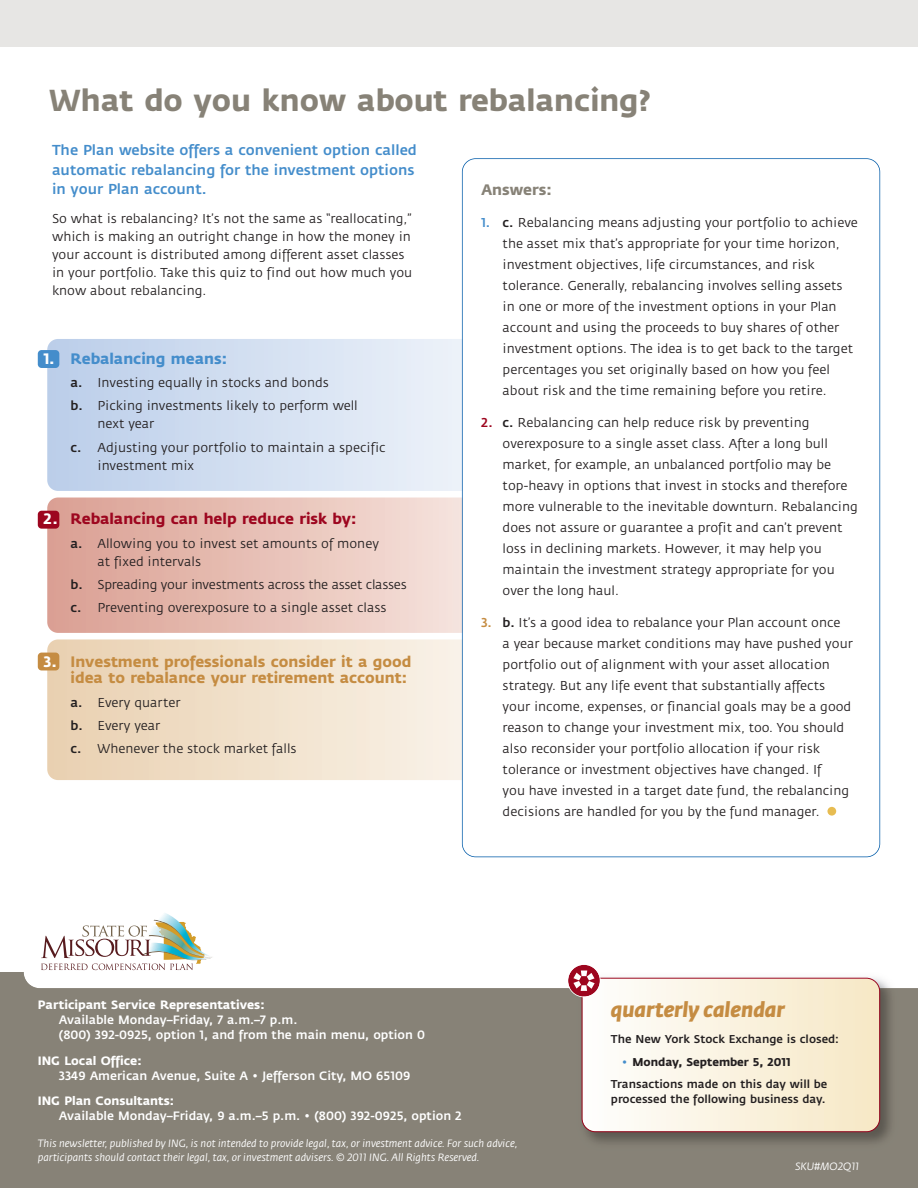
<style>
.page{position:relative;width:918px;height:1188px;background:#fff}
.page>*{position:absolute;margin:0;border:0;box-sizing:border-box;transform-origin:0 0}
.t1{font:700 57px "Fedra Sans";color:#fff}
.t2{font:700 30px "Fedra Sans";color:#878277}
.t3{font:italic 700 21px "Fedra Sans";color:#c58c42}
.t4{font:700 15px/16.5px "Fedra Sans";color:#c58c42;text-align:right}
.t5{font:700 15px "Fedra Sans";color:#9d061f}
.t6{font:700 15px "Fedra Sans";color:#448dcb}
.t7{font:700 15px "Fedra Sans";color:#878277}
.t8{font:500 14.25px/19.5px "Fedra Sans";color:#448dcb}
.t9{font:12.75px/21px "Fedra Sans";color:#231f20}
.t10{font:12.75px/23.4px "Fedra Sans";letter-spacing:-.02em;color:#231f20}
.t11{font:500 12px/15px "Fedra Sans";color:#fff}
.t12{font:700 12px "Fedra Sans";color:#fff}
.t13{font:500 11.25px/22.5px "Fedra Sans";color:#231f20}
.t14{font:italic 10.5px/13.5px "Fedra Sans";color:#fff}
.s1{font-weight:500;color:#448dcb}
.s2{font-weight:500}
.s3{font-weight:500;color:#9d061f}
.s4{font-weight:500;color:#c58c42}
.s5{color:#fff}
.s6{color:#448dcb}
.s7{font-weight:700}
</style>
<div class="page">
<div style="left:0;top:972px;width:918px;height:216px;background:#878277"></div>
<div style="left:0;top:0;width:918px;height:47px;background:#e7e6e4"></div>
<img style="left:574px;top:972px;width:326px;height:180px">
<svg style="left:582px;top:978px;width:298px;height:154px"></svg>
<div style="left:568px;top:965px;width:32px;height:32px;background:#9d061f;border-radius:50%"></div>
<div style="left:567px;top:964px;width:34px;height:33px;border:2px solid #fff;border-radius:50%"></div>
<img style="left:47px;top:498px;width:415px;height:135px">
<img style="left:47px;top:639px;width:415px;height:141px">
<div style="left:38px;top:350px;width:21px;height:18px;background:#448dcb;border-radius:4px"></div>
<div style="left:38px;top:511px;width:21px;height:18px;background:#9d061f;border-radius:4px"></div>
<div style="left:38px;top:653px;width:21px;height:17px;background:#c58c42;border-radius:4px"></div>
<div style="left:462px;top:158px;width:418px;height:699px;border:2px solid #015ba9;border-radius:14px"></div>
<div style="left:827px;top:807px;width:9px;height:9px;background:#e7bc51;border-radius:50%"></div>
<div style="left:28px;top:888px;width:191px;height:88px;background:#fff"></div>
<svg style="left:41px;top:913px;width:171px;height:57px"></svg>
<h2 class="t2" style="left:49px;top:89px;width:603px">What do you know about rebalancing?</h2>
<p class="t8" style="left:52px;top:142px;width:366px">The Plan website offers a convenient option called automatic rebalancing for the investment options in your Plan account.</p>
<p class="t9" style="left:52px;top:211px;width:362px;line-height:18px">So what is rebalancing? It’s not the same as “reallocating,” which is making an outright change in how the money in your account is distributed among different asset classes in your portfolio. Take this quiz to find out how much you know about rebalancing.</p>
<p class="t7" style="left:481px;top:184px;width:72px">Answers:</p>
<p class="t9" style="left:503px;top:213px;width:357px;text-indent:-22px"><span class="s1">1.</span> <span class="s2">c.</span> Rebalancing means adjusting your portfolio to achieve the asset mix that’s appropriate for your time horizon, investment objectives, life circumstances, and risk tolerance. Generally, rebalancing involves selling assets in one or more of the investment options in your Plan account and using the proceeds to buy shares of other investment options. The idea is to get back to the target percentages you set originally based on how you feel about risk and the time remaining before you retire.</p>
<p class="t9" style="left:503px;top:413px;width:357px;text-indent:-22px"><span class="s3">2.</span> <span class="s2">c.</span> Rebalancing can help reduce risk by preventing overexposure to a single asset class. After a long bull market, for example, an unbalanced portfolio may be top-heavy in options that invest in stocks and therefore more vulnerable to the inevitable downturn. Rebalancing does not assure or guarantee a profit and can’t prevent loss in declining markets. However, it may help you maintain the investment strategy appropriate for you over the long haul.</p>
<p class="t9" style="left:503px;top:613px;width:352px;text-indent:-22px"><span class="s4">3.</span> <span class="s2">b.</span> It’s a good idea to rebalance your Plan account once<br>a year because market conditions may have pushed your portfolio out of alignment with your asset allocation strategy. But any life event that substantially affects your income, expenses, or financial goals may be a good reason to change your investment mix, too. You should also reconsider your portfolio allocation if your risk tolerance or investment objectives have changed. If<br>you have invested in a target date fund, the rebalancing decisions are handled for you by the fund manager.</p>
<p class="t6" style="left:44px;top:352px;width:185px"><span class="s5">1.</span> Rebalancing means:</p>
<p class="t9" style="left:71px;top:372px;width:289px;line-height:23.4px"><span class="s2">a.</span> Investing equally in stocks and bonds<br><span class="s2">b.</span> Picking investments likely to perform well</p>
<p class="t9" style="left:71px;top:413px;width:317px;line-height:23.4px;text-indent:27px">next year<br><span class="s2">c.</span> Adjusting your portfolio to maintain a specific</p>
<p class="t9" style="left:98px;top:456px;width:98px">investment mix</p>
<p class="t5" style="left:44px;top:513px;width:315px"><span class="s5">2.</span> Rebalancing can help reduce risk by:</p>
<p class="t9" style="left:98px;top:535px;width:283px;line-height:18px;text-indent:-27px"><span class="s2">a.</span> Allowing you to invest set amounts of money at fixed intervals</p>
<p class="t10" style="left:71px;top:574px;width:338px"><span class="s2">b.</span> Spreading your investments across the asset classes <span class="s2">c.</span> Preventing overexposure to a single asset class</p>
<p class="t4" style="left:44px;top:654px;width:369px"><span class="s5">3.</span> Investment professionals consider it a good idea to rebalance your retirement account:</p>
<p class="t9" style="left:71px;top:691px;width:228px;line-height:23.4px"><span class="s2">a.</span> Every quarter<br><span class="s2">b.</span> Every year<br><span class="s2">c.</span> Whenever the stock market falls</p>
<p class="t12" style="left:38px;top:1000px;width:228px">Participant Service Representatives:</p>
<p class="t11" style="left:59px;top:1013px;width:368px">Available Monday–Friday, 7 a.m.–7 p.m.<br>(800) 392-0925, option 1, and from the main menu, option 0</p>
<p class="t12" style="left:38px;top:1056px;width:105px">ING Local Office:</p>
<p class="t11" style="left:59px;top:1069px;width:353px">3349 American Avenue, Suite A • Jefferson City, MO 65109</p>
<p class="t12" style="left:38px;top:1096px;width:138px">ING Plan Consultants:</p>
<p class="t11" style="left:59px;top:1110px;width:404px">Available Monday–Friday, 9 a.m.–5 p.m. • (800) 392-0925, option 2</p>
<p class="t14" style="left:38px;top:1138px;width:481px">This newsletter, published by ING, is not intended to provide legal, tax, or investment advice. For such advice, participants should contact their legal, tax, or investment advisers. © 2011 ING. All Rights Reserved.</p>
<h1 class="t1" style="left:571px;top:971px;width:26px">*</h1>
<h3 class="t3" style="left:611px;top:1002px;width:175px">quarterly calendar</h3>
<p class="t13" style="left:611px;top:1029px;width:230px">The New York Stock Exchange is closed:</p>
<p class="t13" style="left:611px;top:1052px;width:218px;text-indent:11px"><span class="s6">•</span> <span class="s7">Monday, September 5, 2011<br></span>Transactions made on this day will be</p>
<p class="t13" style="left:611px;top:1089px;width:216px">processed the following business day.</p>
<p class="t14" style="left:795px;top:1161px;width:65px">SKU#MO2Q11</p>
</div>
